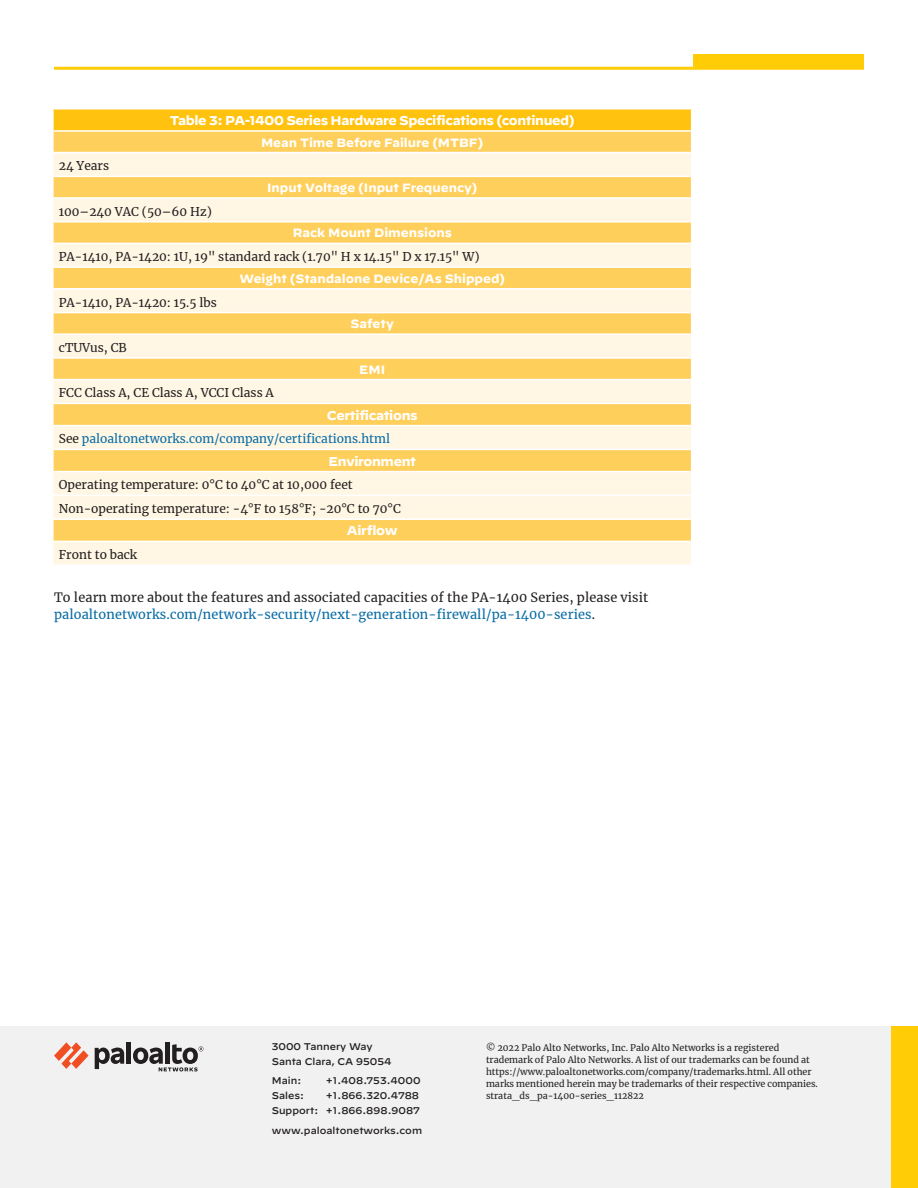
<style>
.page{position:relative;width:918px;height:1188px;background:#fff}
.page>*{position:absolute;margin:0;border:0;box-sizing:border-box;transform-origin:0 0}
.body-text{font:12.75px/16.5px "Merriweather";letter-spacing:.01em;color:#231f20}
.table-title{font:700 12.75px "Decimal";letter-spacing:-.03em;color:#fff}
.table-body-text{font:12px "Merriweather";color:#231f20}
.table-column-header{font:700 12px "Decimal";color:#fff}
.table-body-text-2{font:12px "Merriweather";color:#086ca4}
.t1{font:500 9.75px/15px "Decimal";color:#231f20}
.last-page-boilerplat{font:9px/12px "Merriweather";color:#231f20}
.s1{color:#231f20}
.s2{color:#086ca4}
</style>
<div class="page">
<div style="left:0;top:1026px;width:918px;height:162px;background:#f1f1f2"></div>
<svg style="left:54px;top:1042px;width:35px;height:27px"></svg>
<hr style="left:127px;top:1042px;width:4px;height:22px;background:#231f20">
<svg style="left:95px;top:1048px;width:29px;height:21px"></svg>
<div style="left:165px;top:1042px;width:5px;height:22px;background:#231f20"></div>
<svg style="left:133px;top:1044px;width:70px;height:27px"></svg>
<div style="left:891px;top:1026px;width:27px;height:162px;background:#ffcc06"></div>
<div style="left:693px;top:54px;width:171px;height:14px;background:#ffcc06"></div>
<hr style="left:54px;top:67px;width:810px;height:3px;background:#ffcc06">
<div style="left:53px;top:109px;width:639px;height:22px;background:#ffc20e"></div>
<div style="left:54px;top:132px;width:637px;height:20px;background:#ffcf5b"></div>
<svg style="left:54px;top:153px;width:637px;height:411px;background:#ffe5ab"></svg>
<hr style="left:54px;top:130px;width:637px;height:2px;background:#fff">
<hr style="left:54px;top:197px;width:637px;height:2px;background:#fff">
<hr style="left:54px;top:221px;width:637px;height:2px;background:#fff">
<hr style="left:54px;top:243px;width:637px;height:1px;background:#fff">
<hr style="left:54px;top:266px;width:637px;height:2px;background:#fff">
<hr style="left:54px;top:288px;width:637px;height:2px;background:#fff">
<hr style="left:52px;top:108px;width:640px;height:2px;background:#fff">
<hr style="left:52px;top:109px;width:2px;height:22px;background:#fff">
<hr style="left:54px;top:312px;width:637px;height:1px;background:#fff">
<hr style="left:54px;top:333px;width:637px;height:2px;background:#fff">
<hr style="left:54px;top:357px;width:637px;height:2px;background:#fff">
<hr style="left:54px;top:379px;width:637px;height:1px;background:#fff">
<hr style="left:54px;top:495px;width:637px;height:1px;background:#fff">
<hr style="left:54px;top:449px;width:637px;height:1px;background:#fff">
<hr style="left:54px;top:518px;width:637px;height:2px;background:#fff">
<hr style="left:54px;top:471px;width:637px;height:1px;background:#fff">
<hr style="left:54px;top:541px;width:637px;height:1px;background:#fff">
<hr style="left:54px;top:403px;width:637px;height:1px;background:#fff">
<hr style="left:54px;top:425px;width:637px;height:1px;background:#fff">
<svg style="left:691px;top:109px;width:1px;height:411px"></svg>
<hr style="left:54px;top:176px;width:637px;height:1px;background:#fff">
<p class="table-body-text" style="left:59px;top:158px;width:52px">24 Years</p>
<p class="table-title" style="left:170px;top:113px;width:407px">Table 3: PA-1400 Series Hardware Specifications (continued)</p>
<p class="table-column-header" style="left:261px;top:135px;width:224px">Mean Time Before Failure (MTBF)</p>
<p class="table-column-header" style="left:267px;top:181px;width:212px">Input Voltage (Input Frequency)</p>
<p class="table-body-text" style="left:59px;top:203px;width:155px">100–240 VAC (50–60 Hz)</p>
<p class="table-column-header" style="left:293px;top:226px;width:161px">Rack Mount Dimensions</p>
<p class="table-body-text" style="left:59px;top:249px;width:422px">PA-1410, PA-1420: 1U, 19" standard rack (1.70" H x 14.15" D x 17.15" W)</p>
<p class="table-column-header" style="left:239px;top:272px;width:267px">Weight (Standalone Device/As Shipped)</p>
<p class="table-body-text" style="left:59px;top:294px;width:159px">PA-1410, PA-1420: 15.5 lbs</p>
<p class="table-column-header" style="left:351px;top:317px;width:45px">Safety</p>
<p class="table-body-text" style="left:59px;top:339px;width:69px">cTUVus, CB</p>
<p class="table-column-header" style="left:359px;top:362px;width:27px">EMI</p>
<p class="table-body-text" style="left:59px;top:385px;width:217px">FCC Class A, CE Class A, VCCI Class A</p>
<p class="table-title" style="left:327px;top:408px;width:93px">Certifications</p>
<p class="table-body-text-2" style="left:59px;top:431px;width:333px"><span class="s1">See</span> paloaltonetworks.com/company/certifications.html</p>
<p class="table-title" style="left:328px;top:454px;width:89px">Environment</p>
<p class="table-body-text" style="left:59px;top:477px;width:295px">Operating temperature: 0°C to 40°C at 10,000 feet</p>
<p class="table-body-text" style="left:59px;top:501px;width:343px">Non-operating temperature: -4°F to 158°F; -20°C to 70°C</p>
<p class="table-title" style="left:347px;top:524px;width:52px">Airflow</p>
<p class="table-body-text" style="left:59px;top:547px;width:80px">Front to back</p>
<p class="body-text" style="left:54px;top:589px;width:596px">To learn more about the features and associated capacities of the PA-1400 Series, please visit <span class="s2">paloaltonetworks.com/network-security/next-generation-firewall/pa-1400-series</span>.</p>
<p class="t1" style="left:272px;top:1038px;width:121px">3000 Tannery Way<br>Santa Clara, CA 95054</p>
<p class="t1" style="left:272px;top:1072px;width:31px">Main:</p>
<p class="t1" style="left:326px;top:1072px;width:96px">+1.408.753.4000</p>
<p class="t1" style="left:272px;top:1087px;width:34px">Sales:</p>
<p class="t1" style="left:272px;top:1087px;width:150px;text-align:right">+1.866.320.4788<br>Support: +1.866.898.9087</p>
<p class="t1" style="left:272px;top:1122px;width:152px">www.paloaltonetworks.com</p>
<p class="last-page-boilerplat" style="left:486px;top:1042px;width:334px">© 2022 Palo Alto Networks, Inc. Palo Alto Networks is a registered - trademark of Palo Alto Networks. A list of our trademarks can be found at https://www.paloaltonetworks.com/company/trademarks.html. All other marks mentioned herein may be trademarks of their respective companies. strata_ds_pa-1400-series_112822</p>
</div>
